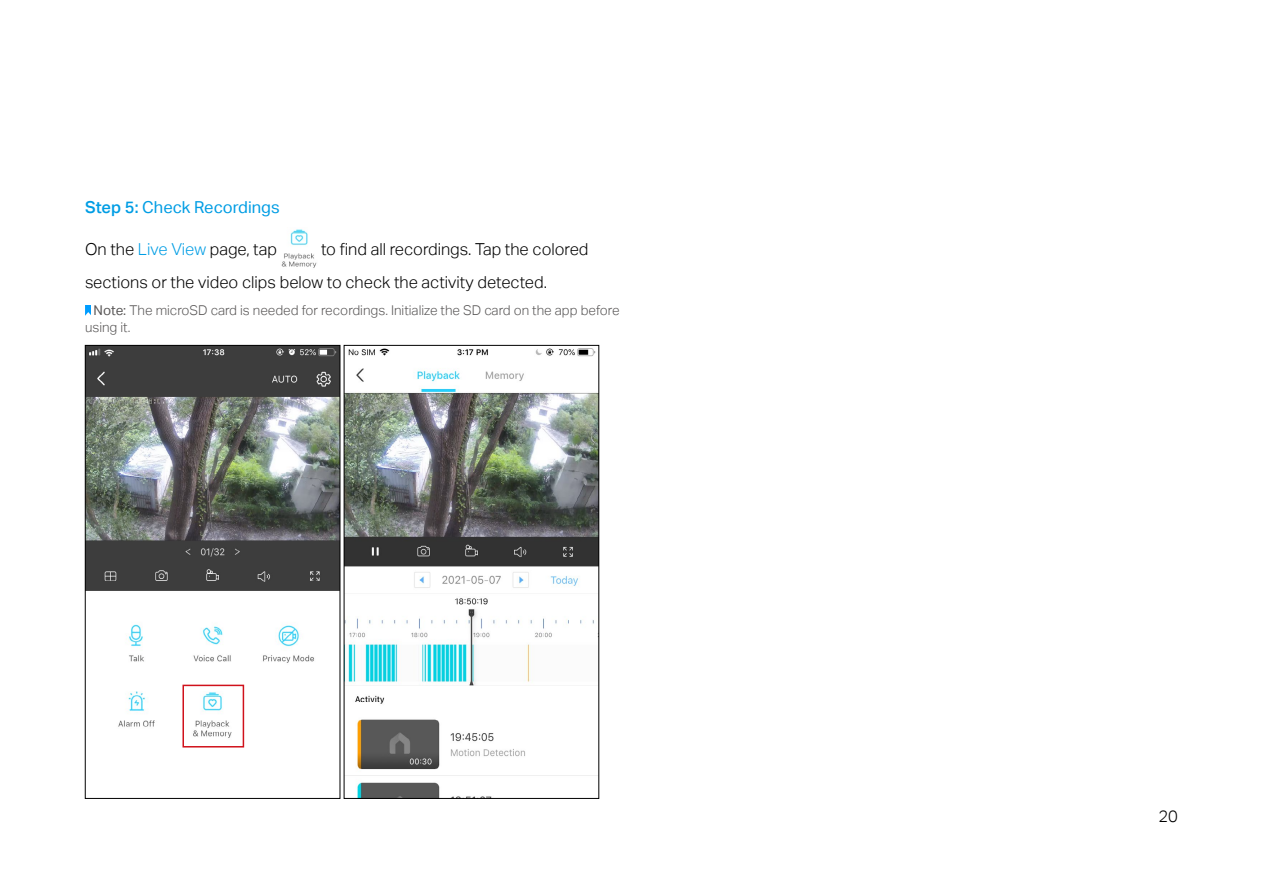
<style>
.page{position:relative;width:1263px;height:893px;background:#fff}
.page>*{position:absolute;margin:0;border:0;box-sizing:border-box;transform-origin:0 0}
.t1{font:16.5px/33.5px "TP Link Aktiv Light";color:#000}
.t2{font:16.5px "TP Link Aktiv Regular";color:#009de4}
.t3{font:13.5px/17.2px "TP Link Aktiv Light";color:#595757}
.s1{font-family:"TP Link Aktiv Medium"}
.s2{color:#009de4}
.s3{font-family:"TP Link Aktiv Regular"}
</style>
<div class="page">
<img style="left:281px;top:229px;width:36px;height:39px">
<svg style="left:85px;top:305px;width:6px;height:11px"></svg>
<img style="left:87px;top:347px;width:251px;height:401px">
<div style="left:85px;top:345px;width:255px;height:454px;border:1px solid #000"></div>
<div style="left:182px;top:685px;width:62px;height:62px;border:2px solid #d0121b"></div>
<img style="left:346px;top:348px;width:251px;height:449px">
<div style="left:344px;top:345px;width:255px;height:454px;border:1px solid #000"></div>
<p class="t2" style="left:85px;top:198px;width:196px"><span class="s1">Step 5:</span> Check Recordings</p>
<p class="t1" style="left:85px;top:232px;width:193px">On the <span class="s2">Live View</span> page, tap</p>
<p class="t1" style="left:85px;top:232px;width:505px;text-indent:236px">to find all recordings. Tap the colored sections or the video clips below to check the activity detected.</p>
<p class="t3" style="left:85px;top:301px;width:536px;text-indent:9px"><span class="s3">Note:</span> The microSD card is needed for recordings. Initialize the SD card on the app before using it.</p>
<p class="t1" style="left:1158px;top:800px;width:21px">20</p>
</div>
